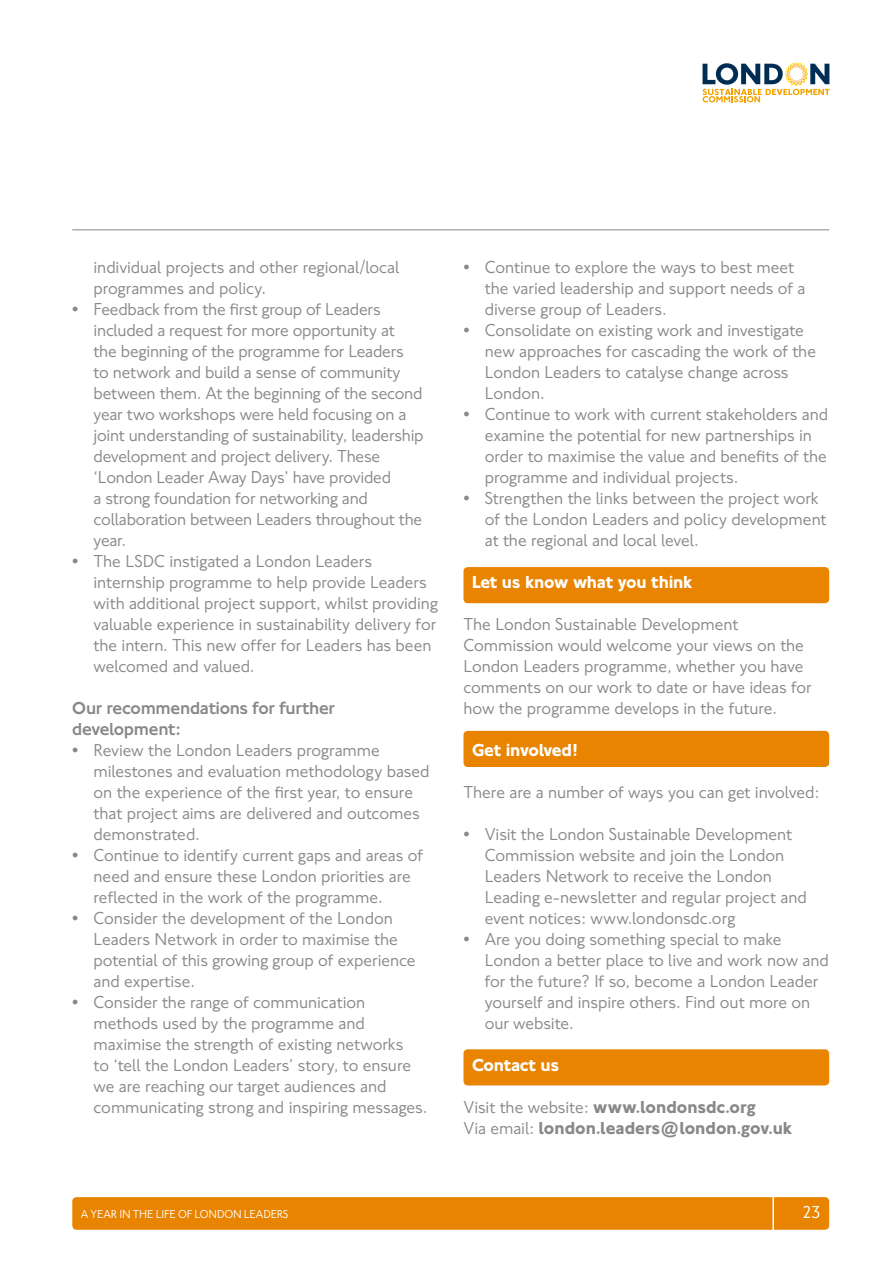
<style>
.page{position:relative;width:893px;height:1263px;background:#fff}
.page>*{position:absolute;margin:0;border:0;box-sizing:border-box;transform-origin:0 0}
.t1{font:18px/21px "NJTFL";letter-spacing:-.005em;color:#87888a}
.t2{font:700 18px/21px "NJTFL";color:#87888a}
.t3{font:700 18px "NJTFL";letter-spacing:-.015em;color:#fff}
.t4{font:500 18px/21px "NJTFL";letter-spacing:-.015em;color:#87888a}
.t5{font:18px "NJTFL";color:#fff}
.t6{font:12px "NJTFL";letter-spacing:-.015em;color:#fff}
.s1{font-weight:400}
</style>
<div class="page">
<hr style="left:72px;top:230px;width:757px;height:1px;background:#87888a">
<svg style="left:702px;top:62px;width:128px;height:40px"></svg>
<div style="left:72px;top:1197px;width:757px;height:33px;background:#e98400;border-radius:4px"></div>
<hr style="left:772px;top:1194px;width:2px;height:41px;background:#fff">
<div style="left:463px;top:567px;width:366px;height:36px;background:#e98400;border-radius:4px"></div>
<div style="left:463px;top:731px;width:366px;height:36px;background:#e98400;border-radius:4px"></div>
<div style="left:463px;top:1049px;width:366px;height:36px;background:#e98400;border-radius:4px"></div>
<p class="t1" style="left:94px;top:257px;width:307px">individual projects and other regional/local programmes and policy.</p>
<p class="t1" style="left:94px;top:299px;width:332px;text-indent:-21px">• Feedback from the first group of Leaders included a request for more opportunity at<br>the beginning of the programme for Leaders to network and build a sense of community between them. At the beginning of the second year two workshops were held focusing on a joint understanding of sustainability, leadership development and project delivery. These ‘London Leader Away Days’ have provided<br>a strong foundation for networking and collaboration between Leaders throughout the year.</p>
<p class="t1" style="left:94px;top:551px;width:346px;text-indent:-21px">• The LSDC instigated a London Leaders internship programme to help provide Leaders with additional project support, whilst providing valuable experience in sustainability delivery for the intern. This new offer for Leaders has been welcomed and valued.</p>
<p class="t4" style="left:72px;top:698px;width:264px">Our recommendations for further development:</p>
<p class="t1" style="left:94px;top:740px;width:338px;text-indent:-21px">• Review the London Leaders programme milestones and evaluation methodology based on the experience of the first year, to ensure that project aims are delivered and outcomes demonstrated.</p>
<p class="t1" style="left:94px;top:845px;width:331px;text-indent:-21px">• Continue to identify current gaps and areas of need and ensure these London priorities are reflected in the work of the programme.</p>
<p class="t1" style="left:94px;top:908px;width:324px;text-indent:-21px">• Consider the development of the London Leaders Network in order to maximise the potential of this growing group of experience and expertise.</p>
<p class="t1" style="left:94px;top:992px;width:335px;text-indent:-21px">• Consider the range of communication methods used by the programme and maximise the strength of existing networks<br>to ‘tell the London Leaders’ story, to ensure we are reaching our target audiences and communicating strong and inspiring messages.</p>
<p class="t1" style="left:485px;top:257px;width:322px;text-indent:-21px">• Continue to explore the ways to best meet the varied leadership and support needs of a diverse group of Leaders.</p>
<p class="t1" style="left:485px;top:320px;width:333px;text-indent:-21px">• Consolidate on existing work and investigate new approaches for cascading the work of the London Leaders to catalyse change across London.</p>
<p class="t1" style="left:485px;top:404px;width:345px;text-indent:-21px">• Continue to work with current stakeholders and examine the potential for new partnerships in order to maximise the value and benefits of the programme and individual projects.</p>
<p class="t1" style="left:485px;top:488px;width:343px;text-indent:-21px">• Strengthen the links between the project work of the London Leaders and policy development at the regional and local level.</p>
<p class="t3" style="left:472px;top:572px;width:222px">Let us know what you think</p>
<p class="t1" style="left:463px;top:614px;width:350px">The London Sustainable Development Commission would welcome your views on the London Leaders programme, whether you have comments on our work to date or have ideas for how the programme develops in the future.</p>
<p class="t3" style="left:472px;top:740px;width:107px">Get involved!</p>
<p class="t1" style="left:463px;top:782px;width:358px">There are a number of ways you can get involved:</p>
<p class="t1" style="left:485px;top:824px;width:324px;text-indent:-21px">• Visit the London Sustainable Development Commission website and join the London Leaders Network to receive the London Leading e-newsletter and regular project and event notices: www.londonsdc.org</p>
<p class="t1" style="left:485px;top:929px;width:346px;text-indent:-21px">• Are you doing something special to make London a better place to live and work now and for the future? If so, become a London Leader yourself and inspire others. Find out more on our website.</p>
<p class="t3" style="left:472px;top:1055px;width:88px">Contact us</p>
<p class="t2" style="left:463px;top:1097px;width:330px"><span class="s1">Visit the website:</span> www.londonsdc.org<br><span class="s1">Via email:</span> london.leaders@london.gov.uk</p>
<p class="t6" style="left:81px;top:1207px;width:209px">A YEAR IN THE LIFE OF LONDON LEADERS</p>
<p class="t5" style="left:802px;top:1202px;width:20px">23</p>
</div>
